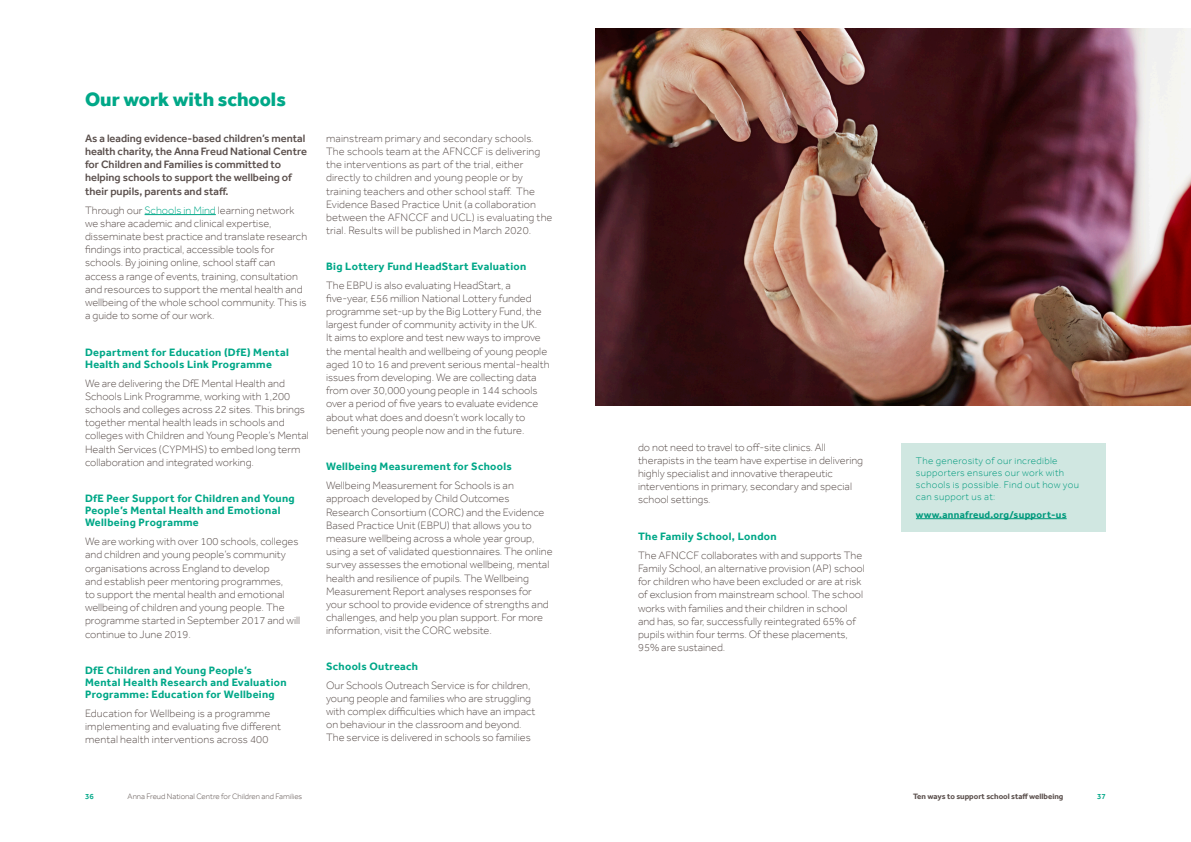
<style>
.page{position:relative;width:1191px;height:842px;background:#fff}
.page>*{position:absolute;margin:0;border:0;box-sizing:border-box;transform-origin:0 0}
.Heading_1{font:800 20px "Effra";color:#00a888}
.Body_copy{font:300 11px/13.2px "Effra";color:#5a4f4c}
.Heading_3{font:700 11px/12px "Effra";letter-spacing:.03em;color:#00a888}
.Body_copy-2{font:500 11px/13.2px "Effra";color:#5a4f4c}
.Heading_3-2{font:300 10px/12px "Effra";letter-spacing:.03em;color:#009a7d}
.Heading_3-3{font:700 10px "Effra";letter-spacing:.03em;color:#009a7d}
.t1{font:300 8px "Effra";color:#5a4f4c}
.t2{font:700 8px "Effra";color:#5a4f4c}
.t3{font:500 8px "Effra";color:#00a888}
.s1{color:#00a888}
</style>
<div class="page">
<hr style="left:145px;top:214px;width:71px;height:1px;background:#00a888">
<div style="left:901px;top:443px;width:205px;height:89px;background:#d0e7e1"></div>
<hr style="left:916px;top:518px;width:150px;height:1px;background:#009a7d">
<img style="left:595px;top:28px;width:596px;height:377px">
<p class="Heading_1" style="left:85px;top:88px;width:202px">Our work with schools</p>
<p class="Body_copy-2" style="left:85px;top:131px;width:223px">As a leading evidence-based children’s mental health charity, the Anna Freud National Centre for Children and Families is committed to helping schools to support the wellbeing of their pupils, parents and staff.</p>
<p class="Body_copy" style="left:85px;top:203px;width:224px">Through our <span class="s1">Schools in Mind</span> learning network we share academic and clinical expertise, disseminate best practice and translate research findings into practical, accessible tools for schools. By joining online, school staff can access a range of events, training, consultation and resources to support the mental health and wellbeing of the whole school community. This is a guide to some of our work.</p>
<p class="Heading_3" style="left:85px;top:346px;width:205px">Department for Education (DfE) Mental<br>Health and Schools Link Programme</p>
<p class="Body_copy" style="left:85px;top:376px;width:225px">We are delivering the DfE Mental Health and Schools Link Programme, working with 1,200 schools and colleges across 22 sites. This brings together mental health leads in schools and colleges with Children and Young People’s Mental Health Services (CYPMHS) to embed long term collaboration and integrated working.</p>
<p class="Heading_3" style="left:85px;top:492px;width:211px">DfE Peer Support for Children and Young<br>People’s Mental Health and Emotional<br>Wellbeing Programme</p>
<p class="Body_copy" style="left:85px;top:535px;width:216px">We are working with over 100 schools, colleges and children and young people’s community organisations across England to develop<br>and establish peer mentoring programmes,<br>to support the mental health and emotional wellbeing of children and young people. The programme started in September 2017 and will continue to June 2019.</p>
<p class="Heading_3" style="left:85px;top:664px;width:203px">DfE Children and Young People’s<br>Mental Health Research and Evaluation<br>Programme: Education for Wellbeing</p>
<p class="Body_copy" style="left:85px;top:707px;width:197px">Education for Wellbeing is a programme implementing and evaluating five different mental health interventions across 400</p>
<p class="Body_copy" style="left:326px;top:131px;width:228px">mainstream primary and secondary schools.<br>The schools team at the AFNCCF is delivering the interventions as part of the trial, either directly to children and young people or by training teachers and other school staff. The Evidence Based Practice Unit (a collaboration between the AFNCCF and UCL) is evaluating the trial. Results will be published in March 2020.</p>
<p class="Heading_3" style="left:326px;top:260px;width:202px">Big Lottery Fund HeadStart Evaluation</p>
<p class="Body_copy" style="left:326px;top:278px;width:225px">The EBPU is also evaluating HeadStart, a five-year, £56 million National Lottery funded programme set-up by the Big Lottery Fund, the largest funder of community activity in the UK.<br>It aims to explore and test new ways to improve the mental health and wellbeing of young people aged 10 to 16 and prevent serious mental-health issues from developing. We are collecting data from over 30,000 young people in 144 schools over a period of five years to evaluate evidence about what does and doesn’t work locally to benefit young people now and in the future.</p>
<p class="Heading_3" style="left:326px;top:460px;width:187px">Wellbeing Measurement for Schools</p>
<p class="Body_copy" style="left:326px;top:479px;width:228px">Wellbeing Measurement for Schools is an approach developed by Child Outcomes Research Consortium (CORC) and the Evidence Based Practice Unit (EBPU) that allows you to measure wellbeing across a whole year group, using a set of validated questionnaires. The online survey assesses the emotional wellbeing, mental health and resilience of pupils. The Wellbeing Measurement Report analyses responses for your school to provide evidence of strengths and challenges, and help you plan support. For more information, visit the CORC website.</p>
<p class="Heading_3" style="left:326px;top:660px;width:94px">Schools Outreach</p>
<p class="Body_copy" style="left:326px;top:678px;width:211px">Our Schools Outreach Service is for children, young people and families who are struggling with complex difficulties which have an impact on behaviour in the classroom and beyond.<br>The service is delivered in schools so families</p>
<p class="Body_copy" style="left:638px;top:440px;width:227px">do not need to travel to off-site clinics. All therapists in the team have expertise in delivering highly specialist and innovative therapeutic interventions in primary, secondary and special school settings.</p>
<p class="Heading_3" style="left:638px;top:530px;width:140px">The Family School, London</p>
<p class="Body_copy" style="left:638px;top:548px;width:228px">The AFNCCF collaborates with and supports The Family School, an alternative provision (AP) school for children who have been excluded or are at risk of exclusion from mainstream school. The school works with families and their children in school and has, so far, successfully reintegrated 65% of pupils within four terms. Of these placements, 95% are sustained.</p>
<p class="Heading_3-2" style="left:916px;top:455px;width:164px">The generosity of our incredible supporters ensures our work with schools is possible. Find out how you can support us at:</p>
<p class="Heading_3-3" style="left:916px;top:508px;width:152px">www.annafreud.org/support-us</p>
<p class="t3" style="left:85px;top:792px;width:10px">36</p>
<p class="t1" style="left:128px;top:792px;width:176px">Anna Freud National Centre for Children and Families</p>
<p class="t2" style="left:913px;top:792px;width:152px">Ten ways to support school staff wellbeing</p>
<p class="t3" style="left:1097px;top:792px;width:10px">37</p>
</div>
